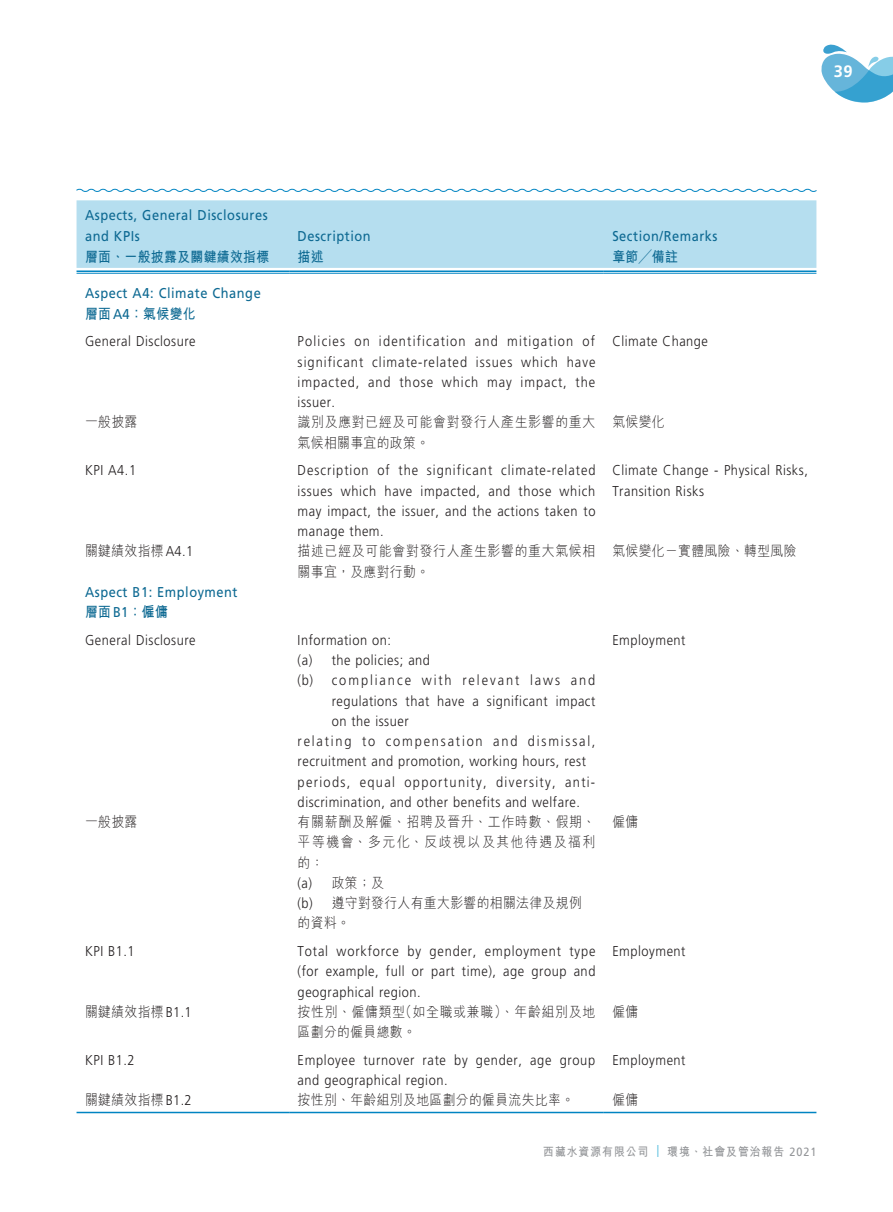
<style>
.page{position:relative;width:893px;height:1212px;background:#fff}
.page>*{position:absolute;margin:0;border:0;box-sizing:border-box;transform-origin:0 0}
.t1{font:700 16.5px "Frutiger LT Std";color:#fff}
._1__內文{font:300 14.25px/20.2px "Frutiger LT Std";letter-spacing:.04em;color:#231f20;text-align:justify;scale:.9 1}
._6__內文--C{font:300 14.25px/20.2px "M Hei HK";letter-spacing:.03em;color:#231f20;text-align:justify;scale:.9 1}
._1__內文-2{font:14.25px "Frutiger LT Std";letter-spacing:.04em;color:#0d6992;scale:.9 1}
._6__內文--C-2{font:300 14.25px/20.2px "M Hei HK";letter-spacing:.055em;color:#231f20;scale:.9 1}
._6__內文--C-3{font:700 14.25px "M Hei HK";letter-spacing:.03em;color:#0d6992;scale:.9 1}
._6__內文--C-4{font:300 14.25px/20.2px "M Hei HK";letter-spacing:.06em;color:#231f20;scale:.9 1}
.t2{font:700 12px "M Hei HK";letter-spacing:.09em;color:#939598;scale:.9 1}
.s1{font-family:"Frutiger LT Std";font-weight:400}
.s2{font-family:"Frutiger LT Std"}
.s3{font-family:"Frutiger LT Std";font-weight:400;color:#5fc1e0}
</style>
<div class="page">
<svg style="left:821px;top:44px;width:72px;height:59px"></svg>
<div style="left:77px;top:200px;width:739px;height:68px;background:#b5deef"></div>
<svg style="left:76px;top:188px;width:741px;height:4px"></svg>
<hr style="left:77px;top:270px;width:212px;height:2px;background:#0084c2">
<hr style="left:77px;top:273px;width:212px;height:1px;background:#0084c2">
<hr style="left:289px;top:270px;width:315px;height:2px;background:#0084c2">
<hr style="left:289px;top:273px;width:315px;height:1px;background:#0084c2">
<hr style="left:604px;top:270px;width:212px;height:2px;background:#0084c2">
<hr style="left:604px;top:273px;width:212px;height:1px;background:#0084c2">
<hr style="left:77px;top:1112px;width:212px;height:1px;background:#0084c2">
<hr style="left:289px;top:1112px;width:315px;height:1px;background:#0084c2">
<hr style="left:604px;top:1112px;width:212px;height:1px;background:#0084c2">
<p class="t1" style="left:834px;top:61px;width:20px">39</p>
<p class="_1__內文-2" style="left:85px;top:206px;width:205px">Aspects, General Disclosures</p>
<p class="_1__內文-2" style="left:85px;top:227px;width:62px">and KPIs</p>
<p class="_1__內文-2" style="left:298px;top:227px;width:83px">Description</p>
<p class="_1__內文-2" style="left:612px;top:227px;width:118px">Section/Remarks</p>
<p class="_6__內文--C-3" style="left:85px;top:246px;width:206px">層面、一般披露及關鍵績效指標</p>
<p class="_6__內文--C-3" style="left:298px;top:246px;width:30px">描述</p>
<p class="_6__內文--C-3" style="left:612px;top:246px;width:74px">章節╱備註</p>
<p class="_1__內文-2" style="left:85px;top:285px;width:197px">Aspect A4: Climate Change</p>
<p class="_6__內文--C-3" style="left:85px;top:303px;width:124px">層面<span class="s1">A4</span>：氣候變化</p>
<p class="_1__內文" style="left:85px;top:331px;width:124px">General Disclosure</p>
<p class="_1__內文" style="left:298px;top:331px;width:332px">Policies on identification and mitigation of significant climate-related issues which have impacted, and those which may impact, the issuer.</p>
<p class="_1__內文" style="left:612px;top:331px;width:108px">Climate Change</p>
<p class="_6__內文--C" style="left:85px;top:412px;width:60px">一般披露</p>
<p class="_6__內文--C-2" style="left:298px;top:412px;width:332px">識別及應對已經及可能會對發行人產生影響的重大氣候相關事宜的政策。</p>
<p class="_6__內文--C" style="left:612px;top:412px;width:60px">氣候變化</p>
<p class="_1__內文" style="left:85px;top:460px;width:58px">KPI A4.1</p>
<p class="_1__內文" style="left:298px;top:460px;width:332px">Description of the significant climate-related issues which have impacted, and those which may impact, the issuer, and the actions taken to manage them.</p>
<p class="_1__內文" style="left:612px;top:460px;width:219px">Climate Change - Physical Risks,<br>Transition Risks</p>
<p class="_6__內文--C" style="left:85px;top:541px;width:122px">關鍵績效指標<span class="s2">A4.1</span></p>
<p class="_6__內文--C-2" style="left:298px;top:541px;width:332px">描述已經及可能會對發行人產生影響的重大氣候相關事宜，及應對行動。</p>
<p class="_6__內文--C" style="left:612px;top:541px;width:206px">氣候變化－實體風險、轉型風險</p>
<p class="_1__內文-2" style="left:85px;top:583px;width:171px">Aspect B1: Employment</p>
<p class="_6__內文--C-3" style="left:85px;top:601px;width:94px">層面<span class="s1">B1</span>：僱傭</p>
<p class="_1__內文" style="left:85px;top:630px;width:124px">General Disclosure</p>
<p class="_1__內文" style="left:298px;top:630px;width:105px">Information on:</p>
<p class="_1__內文" style="left:298px;top:650px;width:149px">(a) the policies; and</p>
<p class="_1__內文" style="left:332px;top:670px;width:295px;text-indent:-34px">(b) compliance with relevant laws and regulations that have a significant impact on the issuer</p>
<p class="_1__內文" style="left:298px;top:731px;width:332px">relating to compensation and dismissal, recruitment and promotion, working hours, rest</p>
<p class="_1__內文" style="left:298px;top:772px;width:332px">periods, equal opportunity, diversity, anti&shy;discrimination, and other benefits and welfare.</p>
<p class="_1__內文" style="left:612px;top:630px;width:83px">Employment</p>
<p class="_6__內文--C" style="left:85px;top:811px;width:60px">一般披露</p>
<p class="_6__內文--C" style="left:298px;top:811px;width:332px">有關薪酬及解僱、招聘及晉升、工作時數、假期、平等機會、多元化、反歧視以及其他待遇及福利的：</p>
<p class="_6__內文--C" style="left:298px;top:872px;width:97px"><span class="s2">(a)</span> 政策；及</p>
<p class="_6__內文--C" style="left:298px;top:892px;width:317px"><span class="s2">(b)</span> 遵守對發行人有重大影響的相關法律及規例</p>
<p class="_6__內文--C" style="left:298px;top:913px;width:60px">的資料。</p>
<p class="_6__內文--C" style="left:612px;top:811px;width:30px">僱傭</p>
<p class="_1__內文" style="left:85px;top:941px;width:57px">KPI B1.1</p>
<p class="_1__內文" style="left:298px;top:941px;width:332px">Total workforce by gender, employment type (for example, full or part time), age group and geographical region.</p>
<p class="_1__內文" style="left:612px;top:941px;width:83px">Employment</p>
<p class="_6__內文--C" style="left:85px;top:1001px;width:120px">關鍵績效指標<span class="s2">B1.1</span></p>
<p class="_6__內文--C-4" style="left:298px;top:1001px;width:332px">按性別、僱傭類型（如全職或兼職）、年齡組別及地區劃分的僱員總數。</p>
<p class="_6__內文--C" style="left:612px;top:1001px;width:30px">僱傭</p>
<p class="_1__內文" style="left:85px;top:1050px;width:57px">KPI B1.2</p>
<p class="_1__內文" style="left:298px;top:1050px;width:332px">Employee turnover rate by gender, age group and geographical region.</p>
<p class="_1__內文" style="left:612px;top:1050px;width:83px">Employment</p>
<p class="_6__內文--C" style="left:85px;top:1090px;width:120px">關鍵績效指標<span class="s2">B1.2</span></p>
<p class="_6__內文--C" style="left:298px;top:1090px;width:309px">按性別、年齡組別及地區劃分的僱員流失比率。</p>
<p class="_6__內文--C" style="left:612px;top:1090px;width:30px">僱傭</p>
<p class="t2" style="left:543px;top:1143px;width:305px">西藏水資源有限公司 <span class="s3">|</span> 環境、社會及管治報告 <span class="s1">2021</span></p>
</div>
